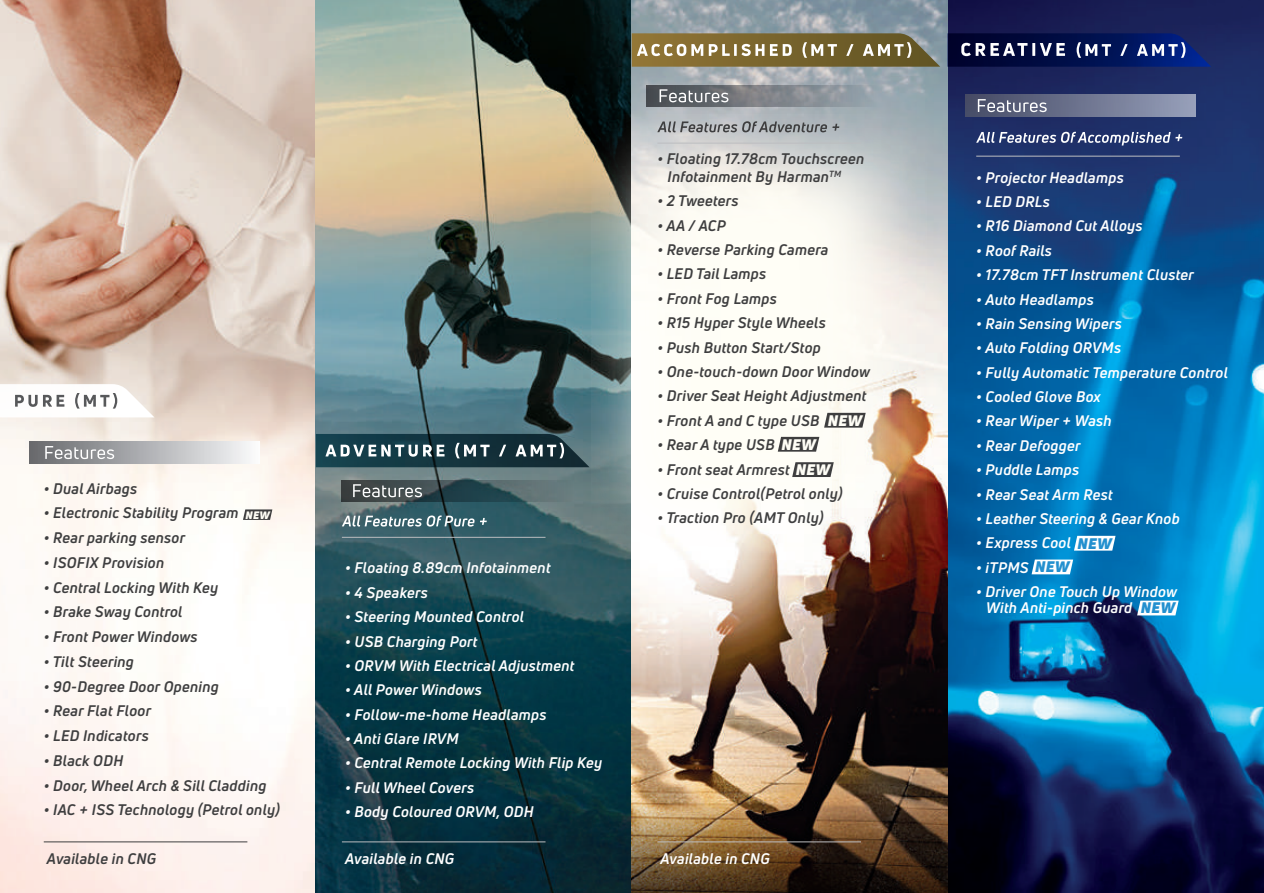
<style>
.page{position:relative;width:1264px;height:893px;background:#fff}
.page>*{position:absolute;margin:0;border:0;box-sizing:border-box;transform-origin:0 0}
.t1{font:italic 700 15px/16.5px "Uni Neue";letter-spacing:.02em;color:#fff}
.t2{font:italic 700 15px/18px "Uni Neue";letter-spacing:.02em;color:#3e3e3f}
.t3{font:italic 900 15px "Uni Neue";color:#2390cf}
.t4{font:italic 900 15px "Uni Neue";color:#fffef6}
.t5{font:italic 900 10.65px "Uni Neue";color:#fffef6}
.s1{font-weight:900;color:#fffef6}
.s2{font-weight:900;color:#2390cf}
</style>
<div class="page">
<img style="left:0;top:0;width:1263px;height:893px">
<div style="left:30px;top:442px;width:230px;height:21px;background:linear-gradient(to right,#66686c,#f9f9fb)"></div>
<svg style="left:45px;top:446px;width:69px;height:13px"></svg>
<svg style="left:0;top:384px;width:154px;height:33px"></svg>
<svg style="left:316px;top:434px;width:273px;height:33px;background:#325059"></svg>
<svg style="left:342px;top:480px;width:230px;height:21px;background:#41565a"></svg>
<svg style="left:353px;top:484px;width:69px;height:13px"></svg>
<svg style="left:646px;top:85px;width:230px;height:22px;background:#7d8388"></svg>
<img style="left:592px;top:115px;width:334px;height:437px">
<svg style="left:631px;top:33px;width:309px;height:34px;background:#8a7a4e"></svg>
<svg style="left:659px;top:89px;width:69px;height:13px"></svg>
<div style="left:965px;top:95px;width:230px;height:21px;background:linear-gradient(to right,#444a64,#969eb9)"></div>
<svg style="left:947px;top:33px;width:264px;height:34px;background:#1f2d64"></svg>
<svg style="left:977px;top:99px;width:69px;height:13px"></svg>
<svg style="left:342px;top:515px;width:145px;height:11px"></svg>
<hr style="left:342px;top:537px;width:203px;height:1px;background:#bcbdc0">
<svg style="left:976px;top:132px;width:206px;height:14px;background:#5a6791"></svg>
<hr style="left:976px;top:156px;width:203px;height:1px;background:#bcbdc0">
<svg style="left:657px;top:121px;width:182px;height:11px;background:#919497"></svg>
<hr style="left:657px;top:143px;width:204px;height:1px;background:#bcbdc0">
<hr style="left:342px;top:841px;width:203px;height:1px;background:#bcbdc0">
<hr style="left:44px;top:841px;width:203px;height:1px;background:#3e3e3f">
<svg style="left:631px;top:800px;width:316px;height:93px;background:#60472b"></svg>
<hr style="left:657px;top:841px;width:204px;height:1px;background:#bcbdc0">
<svg style="left:1136px;top:601px;width:42px;height:14px"></svg>
<svg style="left:1031px;top:559px;width:42px;height:15px"></svg>
<svg style="left:792px;top:462px;width:41px;height:15px"></svg>
<svg style="left:777px;top:437px;width:42px;height:15px"></svg>
<svg style="left:824px;top:413px;width:41px;height:15px"></svg>
<svg style="left:1073px;top:536px;width:42px;height:15px"></svg>
<svg style="left:243px;top:509px;width:29px;height:11px"></svg>
<p class="t2" style="left:44px;top:479px;width:95px">• Dual Airbags</p>
<p class="t2" style="left:44px;top:504px;width:196px">• Electronic Stability Program</p>
<p class="t2" style="left:44px;top:528px;width:143px">• Rear parking sensor</p>
<p class="t2" style="left:44px;top:553px;width:122px">• ISOFIX Provision</p>
<p class="t2" style="left:44px;top:578px;width:176px">• Central Locking With Key</p>
<p class="t2" style="left:44px;top:603px;width:140px">• Brake Sway Control</p>
<p class="t2" style="left:44px;top:627px;width:155px">• Front Power Windows</p>
<p class="t2" style="left:44px;top:652px;width:92px">• Tilt Steering</p>
<p class="t2" style="left:44px;top:677px;width:176px">• 90-Degree Door Opening</p>
<p class="t2" style="left:44px;top:702px;width:109px">• Rear Flat Floor</p>
<p class="t2" style="left:44px;top:726px;width:106px">• LED Indicators</p>
<p class="t2" style="left:44px;top:751px;width:81px">• Black ODH</p>
<p class="t2" style="left:44px;top:776px;width:224px">• Door, Wheel Arch &amp; Sill Cladding</p>
<p class="t2" style="left:44px;top:801px;width:237px">• IAC + ISS Technology (Petrol only)</p>
<p class="t5" style="left:245px;top:507px;width:26px">NEW</p>
<p class="t1" style="left:345px;top:559px;width:207px">• Floating 8.89cm Infotainment</p>
<p class="t1" style="left:345px;top:584px;width:84px">• 4 Speakers</p>
<p class="t1" style="left:345px;top:608px;width:181px">• Steering Mounted Control</p>
<p class="t1" style="left:345px;top:633px;width:134px">• USB Charging Port</p>
<p class="t1" style="left:345px;top:657px;width:231px">• ORVM With Electrical Adjustment</p>
<p class="t1" style="left:345px;top:681px;width:138px">• All Power Windows</p>
<p class="t1" style="left:345px;top:706px;width:203px">• Follow-me-home Headlamps</p>
<p class="t1" style="left:345px;top:730px;width:115px">• Anti Glare IRVM</p>
<p class="t1" style="left:345px;top:754px;width:258px">• Central Remote Locking With Flip Key</p>
<p class="t1" style="left:345px;top:779px;width:131px">• Full Wheel Covers</p>
<p class="t1" style="left:345px;top:803px;width:190px">• Body Coloured ORVM, ODH</p>
<p class="t2" style="left:47px;top:849px;width:111px">Available in CNG</p>
<p class="t1" style="left:345px;top:850px;width:111px">Available in CNG</p>
<p class="t2" style="left:667px;top:149px;width:198px;text-indent:-10px">• Floating 17.78cm Touchscreen<br>Infotainment By Harman<sup>TM</sup></p>
<p class="t2" style="left:657px;top:192px;width:83px">• 2 Tweeters</p>
<p class="t2" style="left:657px;top:216px;width:70px">• AA / ACP</p>
<p class="t2" style="left:657px;top:240px;width:172px">• Reverse Parking Camera</p>
<p class="t2" style="left:657px;top:265px;width:110px">• LED Tail Lamps</p>
<p class="t2" style="left:657px;top:289px;width:121px">• Front Fog Lamps</p>
<p class="t2" style="left:657px;top:314px;width:170px">• R15 Hyper Style Wheels</p>
<p class="t2" style="left:657px;top:338px;width:165px">• Push Button Start/Stop</p>
<p class="t2" style="left:657px;top:362px;width:214px">• One-touch-down Door Window</p>
<p class="t2" style="left:657px;top:387px;width:210px">• Driver Seat Height Adjustment</p>
<p class="t2" style="left:657px;top:411px;width:164px">• Front A and C type USB</p>
<p class="t2" style="left:657px;top:435px;width:160px">• Rear A type USB <span class="s1">NEW</span></p>
<p class="t2" style="left:657px;top:460px;width:174px">• Front seat Armrest <span class="s1">NEW</span></p>
<p class="t2" style="left:657px;top:484px;width:187px">• Cruise Control(Petrol only)</p>
<p class="t2" style="left:657px;top:509px;width:168px">• Traction Pro (AMT Only)</p>
<p class="t4" style="left:827px;top:410px;width:36px">NEW</p>
<p class="t1" style="left:660px;top:850px;width:111px">Available in CNG</p>
<p class="t1" style="left:976px;top:169px;width:149px">• Projector Headlamps</p>
<p class="t1" style="left:976px;top:193px;width:75px">• LED DRLs</p>
<p class="t1" style="left:976px;top:218px;width:168px">• R16 Diamond Cut Alloys</p>
<p class="t1" style="left:976px;top:242px;width:77px">• Roof Rails</p>
<p class="t1" style="left:976px;top:266px;width:219px">• 17.78cm TFT Instrument Cluster</p>
<p class="t1" style="left:976px;top:291px;width:119px">• Auto Headlamps</p>
<p class="t1" style="left:976px;top:315px;width:147px">• Rain Sensing Wipers</p>
<p class="t1" style="left:976px;top:339px;width:147px">• Auto Folding ORVMs</p>
<p class="t1" style="left:976px;top:364px;width:253px">• Fully Automatic Temperature Control</p>
<p class="t1" style="left:976px;top:388px;width:126px">• Cooled Glove Box</p>
<p class="t1" style="left:976px;top:413px;width:137px">• Rear Wiper + Wash</p>
<p class="t1" style="left:976px;top:437px;width:106px">• Rear Defogger</p>
<p class="t1" style="left:976px;top:461px;width:104px">• Puddle Lamps</p>
<p class="t1" style="left:976px;top:486px;width:138px">• Rear Seat Arm Rest</p>
<p class="t1" style="left:976px;top:510px;width:205px">• Leather Steering &amp; Gear Knob</p>
<p class="t1" style="left:976px;top:534px;width:137px">• Express Cool <span class="s2">NEW</span></p>
<p class="t1" style="left:976px;top:559px;width:95px">• iTPMS <span class="s2">NEW</span></p>
<p class="t1" style="left:986px;top:583px;width:192px;text-indent:-10px">• Driver One Touch Up Window<br>With Anti-pinch Guard</p>
<p class="t3" style="left:1140px;top:597px;width:36px">NEW</p>
</div>
